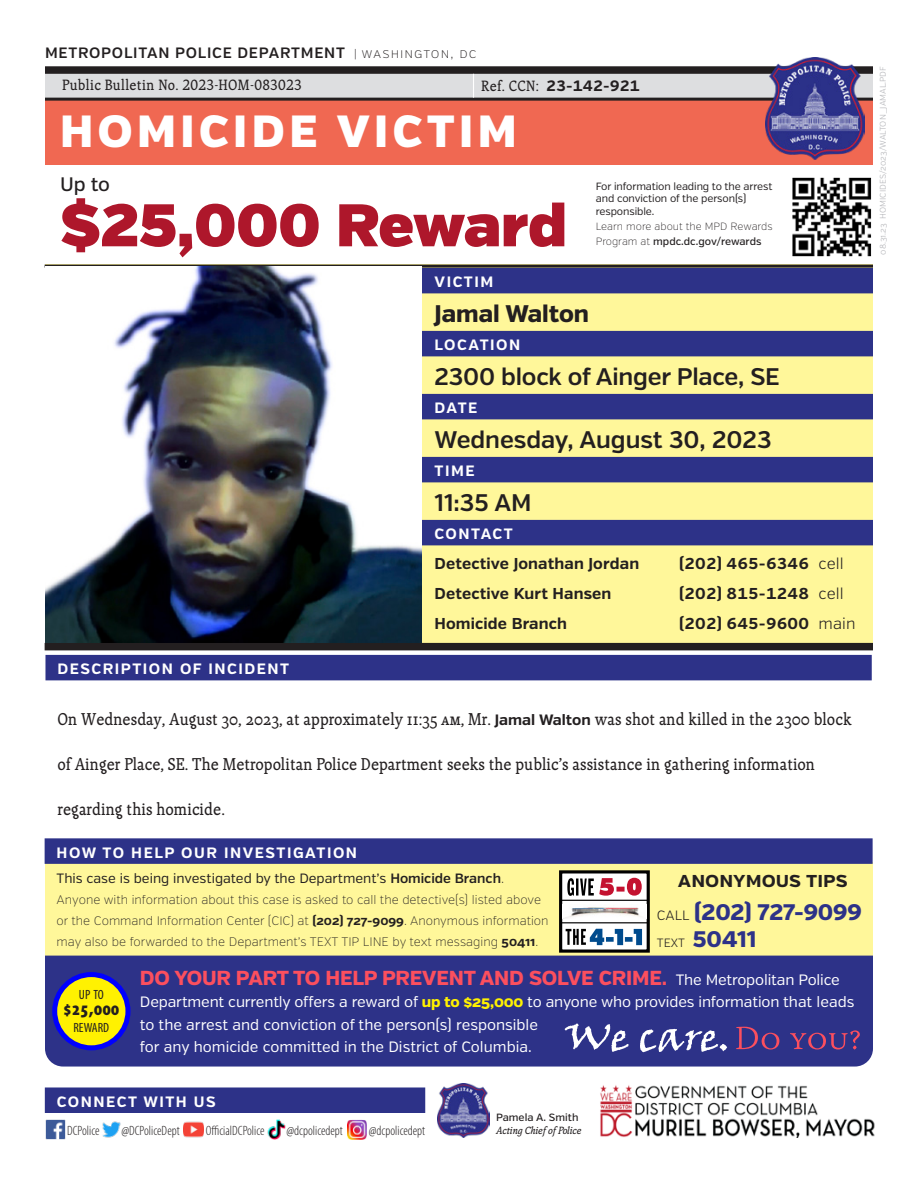
<style>
.page{position:relative;width:918px;height:1188px;background:#fff}
.page>*{position:absolute;margin:0;border:0;box-sizing:border-box;transform-origin:0 0}
.t1{font:60px "Verb Ultra";color:#ae172b}
.t2{font:900 45px "Verb";letter-spacing:.1em;color:#fff}
.caption_data{font:600 24px "Verb";letter-spacing:-.01em;color:#231f20}
.caption_data-2{font:800 24px "Verb";letter-spacing:-.005em;color:#231f20}
.t3{font:800 22.5px/27px "Verb";letter-spacing:-.01em;color:#2d3288}
.t4{font:700 21px "Verb";color:#231f20}
.t5{font:800 20.25px "Verb";letter-spacing:-.01em;color:#fc4f5e}
.t6{font:500 19.5px "Verb";color:#231f20}
.t7{font:900 condensed 19.2px "Myriad Pro";color:#231f20}
.body_text{font:17.25px "Telltale";color:#231f20}
.det_contact_-_1st_line{font:700 15.75px "Verb";letter-spacing:.01em;color:#231f20}
.t8{font:15px/22.5px "Verb";color:#fff}
.caption_subtitle{font:700 15px "Verb";letter-spacing:.1em;color:#fff}
.t9{font:600 15px "Verb";letter-spacing:.05em;color:#231f20}
.bulletin_no{font:15px "Telltale";letter-spacing:.02em;color:#231f20}
.t10{font:700 15px "Verb";color:#231f20}
.t11{font:300 condensed 13.5px "Myriad Pro";color:#231f20}
.t12{font:13.5px "Verb";color:#231f20}
.t13{font:condensed 13.35px "Myriad Pro";color:#231f20}
.t14{font:200 12.3px/21px "Verb";color:#231f20}
.t15{font:10.5px/12.6px "Verb";letter-spacing:-.01em;color:#231f20}
.t16{font:200 10.5px/15px "Verb";color:#231f20}
.t17{font:italic 10.5px "Telltale";color:#231f20}
.t18{font:500 10.5px "Verb";color:#231f20}
.body{font:300 8.25px "Verb";color:#b2b3b7}
.s1{font-weight:200;font-size:13.5px}
.s2{font-weight:500}
.s3{font-weight:300}
.s4{font-family:"Verb";font-weight:700;font-size:15px}
.s5{font-weight:600}
.s6{font-weight:200}
.s7{font-weight:700}
.s8{font-weight:400;font-size:15px;color:#fff}
.s9{font-weight:800;color:#fff101}
.s10{font-weight:300;font-size:13.5px;color:#231f20}
.s11{font-weight:300;font-size:12px;color:#231f20}
</style>
<div class="page">
<img style="left:780px;top:177px;width:93px;height:88px">
<div style="left:45px;top:265px;width:828px;height:382px;background:#fff79a"></div>
<hr style="left:45px;top:265px;width:828px;height:3px;background:#231f20">
<div style="left:45px;top:643px;width:828px;height:7px;background:#231f20"></div>
<div style="left:45px;top:98px;width:828px;height:66px;background:#f06852"></div>
<div style="left:45px;top:74px;width:828px;height:25px;background:#dddee0"></div>
<hr style="left:45px;top:98px;width:828px;height:3px;background:#231f20">
<div style="left:45px;top:66px;width:828px;height:8px;background:#231f20"></div>
<img style="left:766px;top:58px;width:99px;height:102px">
<svg style="left:473px;top:74px;width:1px;height:23px"></svg>
<div style="left:45px;top:862px;width:828px;height:94px;background:#fff79a"></div>
<div style="left:45px;top:956px;width:828px;height:111px;background:#2d3288"></div>
<svg style="left:736px;top:1027px;width:124px;height:23px;background:#54377f"></svg>
<svg style="left:565px;top:1023px;width:162px;height:29px"></svg>
<div style="left:561px;top:872px;width:87px;height:79px;background:#fff"></div>
<div style="left:559px;top:870px;width:91px;height:83px;border:3px solid #000"></div>
<img style="left:562px;top:904px;width:79px;height:15px">
<svg style="left:567px;top:878px;width:75px;height:18px"></svg>
<svg style="left:566px;top:929px;width:76px;height:16px"></svg>
<hr style="left:562px;top:900px;width:85px;height:1px;background:#000">
<hr style="left:562px;top:922px;width:85px;height:1px;background:#000">
<div style="left:45px;top:838px;width:828px;height:26px;background:#2d3288"></div>
<div style="left:55px;top:975px;width:73px;height:73px;background:#fff101;border-radius:50%"></div>
<div style="left:52px;top:972px;width:78px;height:78px;border:5px solid #00f;border-radius:50%"></div>
<div style="left:421px;top:268px;width:452px;height:25px;background:#2d3288"></div>
<div style="left:421px;top:331px;width:452px;height:25px;background:#2d3288"></div>
<div style="left:421px;top:394px;width:452px;height:25px;background:#2d3288"></div>
<div style="left:421px;top:457px;width:452px;height:25px;background:#2d3288"></div>
<div style="left:421px;top:520px;width:452px;height:25px;background:#2d3288"></div>
<div style="left:45px;top:655px;width:827px;height:25px;background:#2d3288"></div>
<img style="left:45px;top:267px;width:376px;height:376px">
<img style="left:600px;top:1085px;width:275px;height:53px">
<img style="left:437px;top:1084px;width:53px;height:54px">
<img style="left:45px;top:1120px;width:20px;height:20px">
<img style="left:102px;top:1121px;width:19px;height:17px">
<img style="left:184px;top:1121px;width:20px;height:17px">
<img style="left:267px;top:1120px;width:19px;height:20px">
<img style="left:347px;top:1120px;width:20px;height:20px">
<div style="left:45px;top:1087px;width:380px;height:26px;background:#2d3288"></div>
<p class="t9" style="left:45px;top:44px;width:433px">METROPOLITAN POLICE DEPARTMENT <span class="s1">| washington, dc</span></p>
<p class="bulletin_no" style="left:62px;top:77px;width:241px">Public Bulletin No. 2023-HOM-083023</p>
<p class="bulletin_no" style="left:481px;top:77px;width:59px">Ref. CCN:</p>
<p class="t10" style="left:546px;top:77px;width:96px">23-142-921</p>
<h2 class="t2" style="left:60px;top:104px;width:458px">HOMICIDE VICTIM</h2>
<p class="t6" style="left:60px;top:172px;width:52px">Up to</p>
<h1 class="t1" style="left:60px;top:188px;width:508px">$25,000 Reward</h1>
<p class="t15" style="left:596px;top:180px;width:178px">For information leading to the arrest and conviction of the person(s) responsible.</p>
<p class="t16" style="left:596px;top:219px;width:178px">Learn more about the MPD Rewards<br>Program at <span class="s2">mpdc.dc.gov/rewards</span></p>
<p class="caption_subtitle" style="left:435px;top:273px;width:60px">VICTIM</p>
<p class="caption_data-2" style="left:435px;top:299px;width:156px">Jamal Walton</p>
<p class="caption_subtitle" style="left:435px;top:336px;width:87px">LOCATION</p>
<p class="caption_data" style="left:435px;top:362px;width:347px">2300 block of Ainger Place, SE</p>
<p class="caption_subtitle" style="left:435px;top:399px;width:44px">DATE</p>
<p class="caption_data" style="left:435px;top:425px;width:339px">Wednesday, August 30, 2023</p>
<p class="caption_subtitle" style="left:435px;top:462px;width:42px">TIME</p>
<p class="caption_data" style="left:435px;top:488px;width:99px">11:35 AM</p>
<p class="caption_subtitle" style="left:435px;top:525px;width:80px">CONTACT</p>
<p class="det_contact_-_1st_line" style="left:435px;top:554px;width:206px">Detective Jonathan Jordan</p>
<p class="det_contact_-_1st_line" style="left:679px;top:554px;width:166px">(202) 465-6346 <span class="s3">cell</span></p>
<p class="det_contact_-_1st_line" style="left:435px;top:584px;width:178px">Detective Kurt Hansen</p>
<p class="det_contact_-_1st_line" style="left:679px;top:584px;width:166px">(202) 815-1248 <span class="s3">cell</span></p>
<p class="det_contact_-_1st_line" style="left:435px;top:614px;width:134px">Homicide Branch</p>
<p class="det_contact_-_1st_line" style="left:679px;top:614px;width:178px">(202) 645-9600 <span class="s3">main</span></p>
<p class="caption_subtitle" style="left:57px;top:660px;width:233px">DESCRIPTION OF INCIDENT</p>
<p class="body_text" style="left:57px;top:710px;width:796px">On Wednesday, August 30, 2023, at approximately 11:35 am, Mr. <span class="s4">Jamal Walton</span> was shot and killed in the 2300 block</p>
<p class="body_text" style="left:57px;top:755px;width:759px">of Ainger Place, SE. The Metropolitan Police Department seeks the public’s assistance in gathering information</p>
<p class="body_text" style="left:57px;top:800px;width:169px">regarding this homicide.</p>
<p class="caption_subtitle" style="left:57px;top:844px;width:302px">HOW TO HELP OUR INVESTIGATION</p>
<p class="t12" style="left:57px;top:871px;width:449px">This case is being investigated by the Department’s <span class="s5">Homicide Branch</span><span class="s6">.</span></p>
<p class="t14" style="left:57px;top:890px;width:494px">Anyone with information about this case is asked to call the detective(s) listed above or the Command Information Center (CIC) at <span class="s7">(202) 727-9099</span>. Anonymous information may also be forwarded to the Department’s TEXT TIP LINE by text messaging <span class="s7">50411</span>.</p>
<p class="t5" style="left:140px;top:965px;width:701px">DO YOUR PART TO HELP PREVENT AND SOLVE CRIME<span class="s7">.</span> <span class="s8">The Metropolitan Police</span></p>
<p class="t8" style="left:140px;top:991px;width:716px">Department currently offers a reward of <span class="s9">up to $25,000</span> to anyone who provides information that leads to the arrest and conviction of the person(s) responsible<br>for any homicide committed in the District of Columbia.</p>
<p class="t4" style="left:678px;top:867px;width:171px">anonymous tips</p>
<h3 class="t3" style="left:657px;top:899px;width:206px"><span class="s10">CALL</span> (202) 727-9099<br><span class="s11">TEXT</span> 50411</h3>
<p class="t13" style="left:79px;top:986px;width:26px">UP TO</p>
<p class="t7" style="left:63px;top:997px;width:58px">$25,000</p>
<p class="t13" style="left:73px;top:1020px;width:37px">REWARD</p>
<p class="caption_subtitle" style="left:57px;top:1093px;width:160px">CONNECT WITH US</p>
<p class="t18" style="left:496px;top:1111px;width:84px">Pamela A. Smith</p>
<p class="t11" style="left:67px;top:1123px;width:34px">DCPolice</p>
<p class="t11" style="left:121px;top:1123px;width:60px">@DCPoliceDept</p>
<p class="t11" style="left:206px;top:1123px;width:60px">OfficialDCPolice</p>
<p class="t11" style="left:287px;top:1123px;width:58px">@dcpolicedept</p>
<p class="t11" style="left:369px;top:1123px;width:58px">@dcpolicedept</p>
<p class="t17" style="left:496px;top:1124px;width:87px">Acting Chief of Police</p>
<p class="body" style="left:878px;top:255px;width:190px;rotate:-90deg">08.31.23 HOMICIDES/2023/WALTON_JAMAL.PDF</p>
</div>
